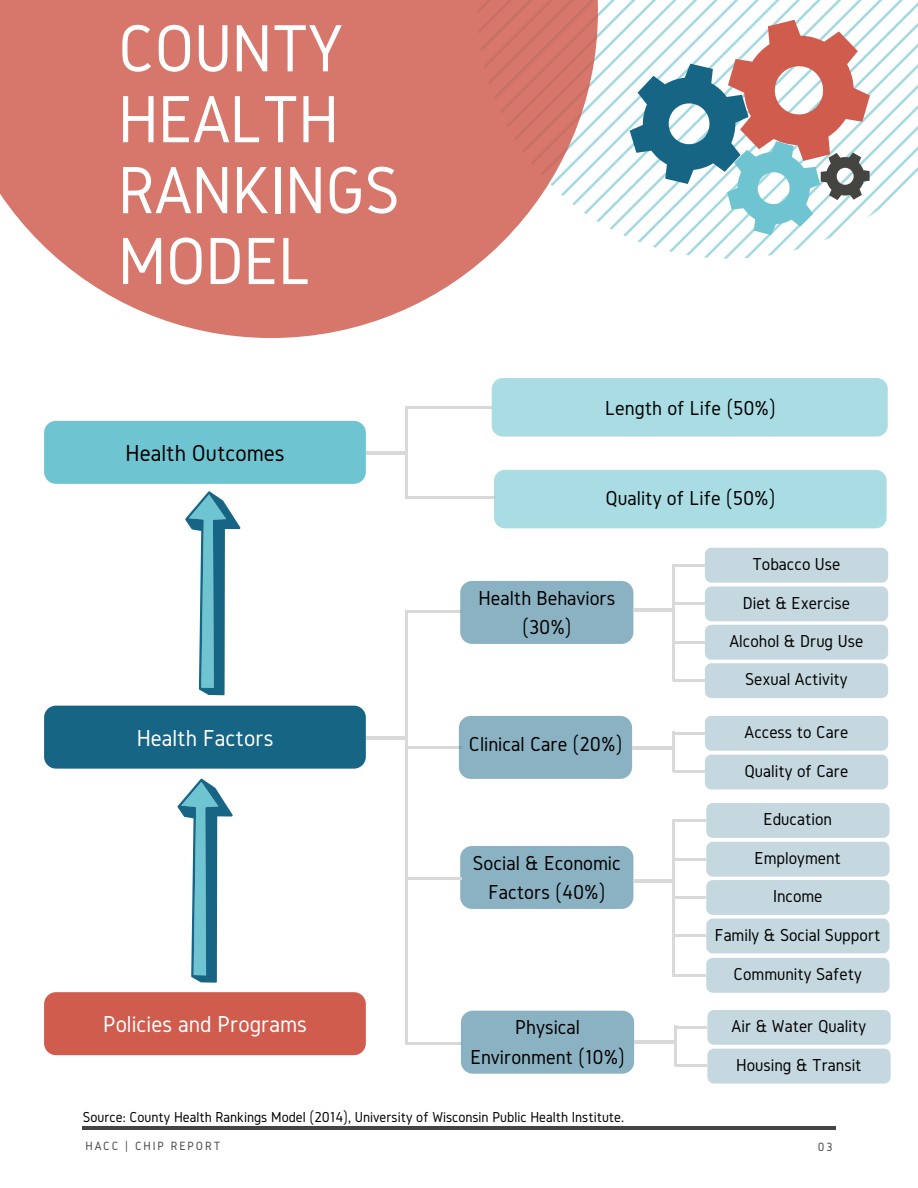
<style>
.page{position:relative;width:918px;height:1188px;background:#fff}
.page>*{position:absolute;margin:0;border:0;box-sizing:border-box;transform-origin:0 0}
.t1{font:69.3px/70.9px "Gidole";letter-spacing:-.01em;color:#fff}
.t2{font:24px "Gidole";color:#fff}
.t3{font:24px "Gidole";color:#000}
.t4{font:21px/29.2px "Gidole";color:#000;text-align:center}
.t5{font:18px/38.7px "Gidole";color:#000;text-align:center}
.t6{font:15px "Gidole";color:#000}
.t7{font:12.45px "Gidole";letter-spacing:.15em;color:#444440}
</style>
<div class="page">
<hr style="left:82px;top:1126px;width:754px;height:3px;background:#444440">
<svg style="left:0;top:0;width:486px;height:338px;background:#db8479"></svg>
<svg style="left:477px;top:0;width:441px;height:258px"></svg>
<div style="left:44px;top:992px;width:322px;height:63px;background:#d05c4e;border-radius:12px"></div>
<div style="left:44px;top:706px;width:322px;height:63px;background:#176585;border-radius:12px"></div>
<svg style="left:185px;top:491px;width:55px;height:204px"></svg>
<div style="left:44px;top:421px;width:322px;height:63px;background:#6ec4d0;border-radius:12px"></div>
<hr style="left:405px;top:406px;width:87px;height:3px;background:#d9d9d9">
<hr style="left:405px;top:496px;width:90px;height:3px;background:#d9d9d9">
<div style="left:492px;top:378px;width:396px;height:59px;background:#a9dce3;border-radius:11px"></div>
<div style="left:494px;top:470px;width:393px;height:58px;background:#a9dce3;border-radius:11px"></div>
<hr style="left:366px;top:737px;width:41px;height:3px;background:#d9d9d9">
<hr style="left:405px;top:613px;width:2px;height:432px;background:#d9d9d9">
<hr style="left:366px;top:452px;width:41px;height:3px;background:#d9d9d9">
<hr style="left:405px;top:408px;width:2px;height:91px;background:#d9d9d9">
<hr style="left:405px;top:610px;width:55px;height:3px;background:#d9d9d9">
<div style="left:460px;top:581px;width:173px;height:63px;background:#8bb2c2;border-radius:12px"></div>
<hr style="left:407px;top:746px;width:55px;height:3px;background:#d9d9d9">
<div style="left:460px;top:846px;width:173px;height:63px;background:#8bb2c2;border-radius:12px"></div>
<hr style="left:407px;top:1042px;width:55px;height:3px;background:#d9d9d9">
<hr style="left:406px;top:877px;width:55px;height:3px;background:#d9d9d9">
<hr style="left:633px;top:608px;width:41px;height:3px;background:#d9d9d9">
<hr style="left:672px;top:564px;width:2px;height:117px;background:#d9d9d9">
<div style="left:705px;top:548px;width:183px;height:35px;background:#c5d8e0;border-radius:7px"></div>
<hr style="left:673px;top:564px;width:32px;height:2px;background:#d9d9d9">
<div style="left:705px;top:586px;width:183px;height:35px;background:#c5d8e0;border-radius:7px"></div>
<hr style="left:673px;top:602px;width:32px;height:3px;background:#d9d9d9">
<div style="left:705px;top:625px;width:183px;height:35px;background:#c5d8e0;border-radius:7px"></div>
<hr style="left:673px;top:641px;width:32px;height:2px;background:#d9d9d9">
<div style="left:705px;top:663px;width:183px;height:35px;background:#c5d8e0;border-radius:7px"></div>
<hr style="left:673px;top:679px;width:32px;height:3px;background:#d9d9d9">
<hr style="left:672px;top:732px;width:2px;height:40px;background:#d9d9d9">
<div style="left:705px;top:716px;width:183px;height:35px;background:#c5d8e0;border-radius:7px"></div>
<hr style="left:673px;top:732px;width:32px;height:3px;background:#d9d9d9">
<div style="left:705px;top:755px;width:183px;height:34px;background:#c5d8e0;border-radius:7px"></div>
<hr style="left:673px;top:771px;width:32px;height:2px;background:#d9d9d9">
<div style="left:459px;top:716px;width:173px;height:63px;background:#8bb2c2;border-radius:12px"></div>
<hr style="left:632px;top:747px;width:40px;height:3px;background:#d9d9d9">
<div style="left:461px;top:1011px;width:173px;height:63px;background:#8bb2c2;border-radius:12px"></div>
<hr style="left:634px;top:880px;width:41px;height:3px;background:#d9d9d9">
<hr style="left:672px;top:819px;width:3px;height:158px;background:#d9d9d9">
<div style="left:706px;top:803px;width:184px;height:35px;background:#c5d8e0;border-radius:7px"></div>
<hr style="left:674px;top:819px;width:32px;height:3px;background:#d9d9d9">
<div style="left:706px;top:842px;width:184px;height:35px;background:#c5d8e0;border-radius:7px"></div>
<hr style="left:674px;top:858px;width:32px;height:2px;background:#d9d9d9">
<div style="left:706px;top:880px;width:184px;height:35px;background:#c5d8e0;border-radius:7px"></div>
<hr style="left:674px;top:896px;width:32px;height:3px;background:#d9d9d9">
<div style="left:706px;top:919px;width:184px;height:34px;background:#c5d8e0;border-radius:7px"></div>
<hr style="left:674px;top:934px;width:32px;height:3px;background:#d9d9d9">
<div style="left:706px;top:958px;width:184px;height:35px;background:#c5d8e0;border-radius:7px"></div>
<hr style="left:674px;top:974px;width:32px;height:3px;background:#d9d9d9">
<hr style="left:674px;top:1026px;width:3px;height:40px;background:#d9d9d9">
<div style="left:707px;top:1010px;width:184px;height:35px;background:#c5d8e0;border-radius:7px"></div>
<hr style="left:676px;top:1026px;width:31px;height:3px;background:#d9d9d9">
<div style="left:707px;top:1049px;width:184px;height:35px;background:#c5d8e0;border-radius:7px"></div>
<hr style="left:676px;top:1065px;width:31px;height:2px;background:#d9d9d9">
<hr style="left:634px;top:1041px;width:41px;height:3px;background:#d9d9d9">
<svg style="left:178px;top:779px;width:55px;height:204px"></svg>
<h1 class="t1" style="left:118px;top:12px;width:284px">COUNTY<br>HEALTH<br>RANKINGS<br>MODEL</h1>
<h2 class="t3" style="left:126px;top:440px;width:161px">Health Outcomes</h2>
<h2 class="t2" style="left:137px;top:725px;width:138px">Health Factors</h2>
<h2 class="t2" style="left:103px;top:1011px;width:206px">Policies and Programs</h2>
<p class="t4" style="left:605px;top:393px;width:172px">Length of Life (50%)</p>
<p class="t4" style="left:606px;top:484px;width:171px">Quality of Life (50%)</p>
<p class="t4" style="left:478px;top:583px;width:139px">Health Behaviors (30%)</p>
<p class="t4" style="left:469px;top:729px;width:155px">Clinical Care (20%)</p>
<p class="t4" style="left:473px;top:848px;width:150px">Social &amp; Economic<br>Factors (40%)</p>
<p class="t4" style="left:470px;top:1013px;width:156px">Physical<br>Environment (10%)</p>
<p class="t5" style="left:730px;top:544px;width:135px">Tobacco Use<br>Diet &amp; Exercise<br>Alcohol &amp; Drug Use<br>Sexual Activity</p>
<p class="t5" style="left:744px;top:712px;width:106px;text-align:left">Access to Care<br>Quality of Care</p>
<p class="t5" style="left:715px;top:800px;width:167px">Education<br>Employment<br>Income<br>Family &amp; Social Support<br>Community Safety</p>
<p class="t5" style="left:732px;top:1006px;width:136px;text-align:left">Air &amp; Water Quality<br>Housing &amp; Transit</p>
<p class="t6" style="left:83px;top:1109px;width:543px">Source: County Health Rankings Model (2014), University of Wisconsin Public Health Institute.</p>
<p class="t7" style="left:85px;top:1139px;width:136px">HACC | CHIP REPORT</p>
<p class="t7" style="left:818px;top:1140px;width:16px">03</p>
</div>
